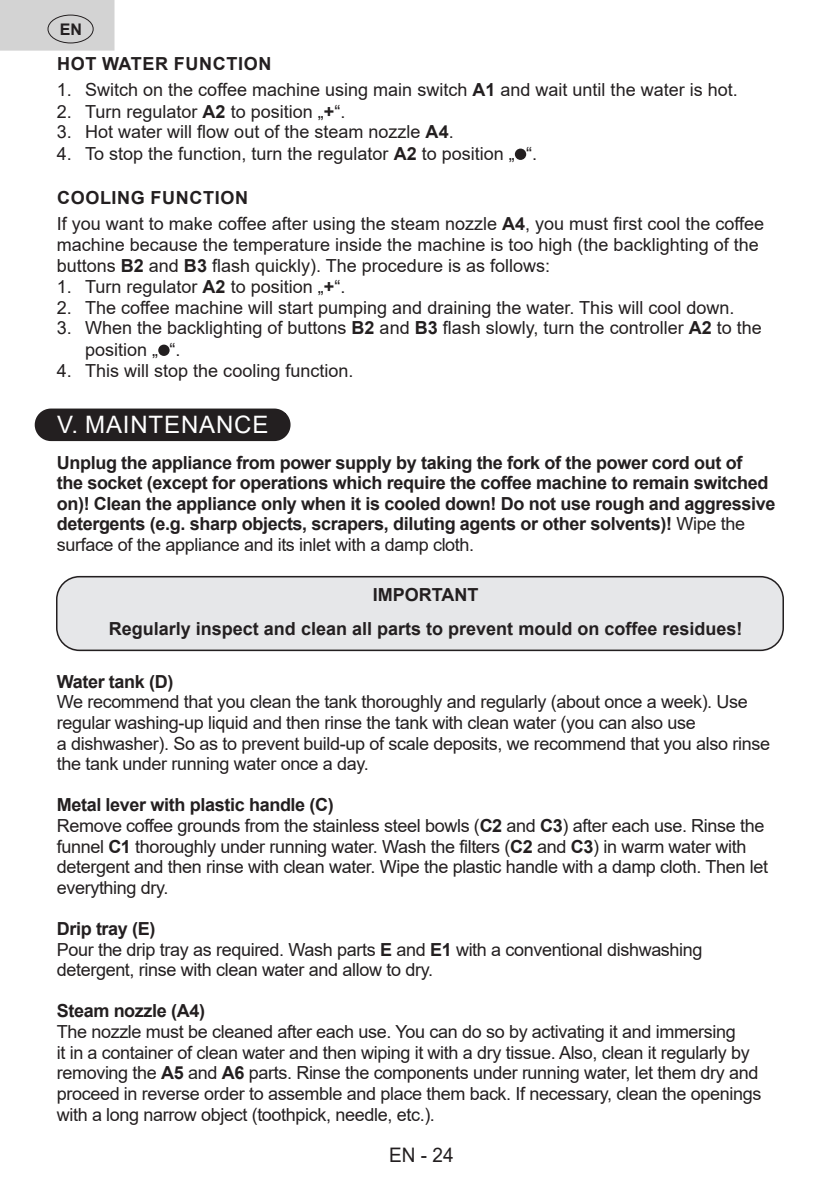
<style>
.page{position:relative;width:840px;height:1191px;background:#fff}
.page>*{position:absolute;margin:0;border:0;box-sizing:border-box;transform-origin:0 0}
.NADPISY__ČERNÁ{font:24px "Arial";letter-spacing:.035em;color:#fff}
.t1{font:20px "Arial";color:#231f20;scale:.95 1}
.klasický_text{font:18px/20.6px "Arial";letter-spacing:-.02em;color:#231f20}
.klasický_text-2{font:18px/20.6px "Arial";color:#231f20}
.klasický_text-3{font:700 18px/20.6px "Arial";letter-spacing:-.02em;color:#231f20}
.RÁMEČEK_-_obyč__text{font:700 18px "Arial";color:#231f20}
.nadpis_mini__VELKÉ{font:700 18px "Arial";letter-spacing:.035em;color:#231f20}
.t2{font:700 16px "Arial";color:#231f20}
.s1{font-weight:700}
.s2{font-weight:400}
</style>
<div class="page">
<div style="left:0;top:0;width:114px;height:51px;background:#d3d3d3"></div>
<div style="left:48px;top:15px;width:45px;height:28px;border:1px solid #231f20;border-radius:50%"></div>
<div style="left:46px;top:419px;width:233px;height:11px;background:#231f20"></div>
<div style="left:35px;top:408px;width:255px;height:33px;border:10px solid #231f20;border-radius:11px"></div>
<div style="left:57px;top:575px;width:725px;height:76px;background:#e6e7e9;border-radius:23px"></div>
<div style="left:56px;top:576px;width:727px;height:75px;border:2px solid #231f20;border-radius:23px"></div>
<div style="left:514px;top:149px;width:12px;height:11px;background:#231f20;border-radius:50%"></div>
<div style="left:158px;top:344px;width:11px;height:12px;background:#231f20;border-radius:50%"></div>
<p class="t2" style="left:60px;top:18px;width:24px">EN</p>
<p class="nadpis_mini__VELKÉ" style="left:57px;top:51px;width:216px">HOT WATER FUNCTION</p>
<p class="klasický_text-2" style="left:57px;top:79px;width:682px">1. Switch on the coffee machine using main switch <span class="s1">A1</span> and wait until the water is hot.</p>
<p class="klasický_text-2" style="left:57px;top:101px;width:290px">2. Turn regulator <span class="s1">A2</span> to position „<span class="s1">+</span>“.</p>
<p class="klasický_text-2" style="left:57px;top:122px;width:398px">3. Hot water will flow out of the steam nozzle <span class="s1">A4</span>.</p>
<p class="klasický_text-2" style="left:57px;top:143px;width:481px">4. To stop the function, turn the regulator <span class="s1">A2</span> to position „ “.</p>
<p class="nadpis_mini__VELKÉ" style="left:57px;top:185px;width:192px">COOLING FUNCTION</p>
<p class="klasický_text-2" style="left:57px;top:213px;width:708px">If you want to make coffee after using the steam nozzle <span class="s1">A4</span>, you must first cool the coffee machine because the temperature inside the machine is too high (the backlighting of the buttons <span class="s1">B2</span> and <span class="s1">B3</span> flash quickly). The procedure is as follows:</p>
<p class="klasický_text-2" style="left:57px;top:276px;width:290px">1. Turn regulator <span class="s1">A2</span> to position „<span class="s1">+</span>“.</p>
<p class="klasický_text-2" style="left:57px;top:297px;width:678px">2. The coffee machine will start pumping and draining the water. This will cool down.</p>
<p class="klasický_text-2" style="left:85px;top:317px;width:678px;line-height:21.6px;text-indent:-28px">3. When the backlighting of buttons <span class="s1">B2</span> and <span class="s1">B3</span> flash slowly, turn the controller <span class="s1">A2</span> to the position „ “.</p>
<p class="klasický_text-2" style="left:57px;top:360px;width:298px">4. This will stop the cooling function.</p>
<p class="NADPISY__ČERNÁ" style="left:57px;top:408px;width:213px">V. MAINTENANCE</p>
<p class="klasický_text-3" style="left:57px;top:452px;width:719px">Unplug the appliance from power supply by taking the fork of the power cord out of<br>the socket (except for operations which require the coffee machine to remain switched on)! Clean the appliance only when it is cooled down! Do not use rough and aggressive detergents (e.g. sharp objects, scrapers, diluting agents or other solvents)! <span class="s2">Wipe the surface of the appliance and its inlet with a damp cloth.</span></p>
<p class="RÁMEČEK_-_obyč__text" style="left:372px;top:582px;width:107px">IMPORTANT</p>
<p class="RÁMEČEK_-_obyč__text" style="left:109px;top:616px;width:635px">Regularly inspect and clean all parts to prevent mould on coffee residues!</p>
<p class="klasický_text-3" style="left:57px;top:671px;width:118px">Water tank (D)</p>
<p class="klasický_text" style="left:57px;top:691px;width:714px">We recommend that you clean the tank thoroughly and regularly (about once a week). Use regular washing-up liquid and then rinse the tank with clean water (you can also use<br>a dishwasher). So as to prevent build-up of scale deposits, we recommend that you also rinse the tank under running water once a day.</p>
<p class="klasický_text-3" style="left:57px;top:795px;width:278px">Metal lever with plastic handle (C)</p>
<p class="klasický_text" style="left:57px;top:815px;width:712px">Remove coffee grounds from the stainless steel bowls (<span class="s1">C2</span> and <span class="s1">C3</span>) after each use. Rinse the funnel <span class="s1">C1</span> thoroughly under running water. Wash the filters (<span class="s1">C2</span> and <span class="s1">C3</span>) in warm water with detergent and then rinse with clean water. Wipe the plastic handle with a damp cloth. Then let everything dry.</p>
<p class="klasický_text-3" style="left:57px;top:918px;width:100px">Drip tray (E)</p>
<p class="klasický_text" style="left:57px;top:939px;width:647px">Pour the drip tray as required. Wash parts <span class="s1">E</span> and <span class="s1">E1</span> with a conventional dishwashing detergent, rinse with clean water and allow to dry.</p>
<p class="klasický_text-3" style="left:57px;top:1001px;width:150px">Steam nozzle (A4)</p>
<p class="klasický_text" style="left:57px;top:1021px;width:705px">The nozzle must be cleaned after each use. You can do so by activating it and immersing<br>it in a container of clean water and then wiping it with a dry tissue. Also, clean it regularly by removing the <span class="s1">A5</span> and <span class="s1">A6</span> parts. Rinse the components under running water, let them dry and proceed in reverse order to assemble and place them back. If necessary, clean the openings with a long narrow object (toothpick, needle, etc.).</p>
<p class="t1" style="left:389px;top:1141px;width:69px">EN - 24</p>
</div>
